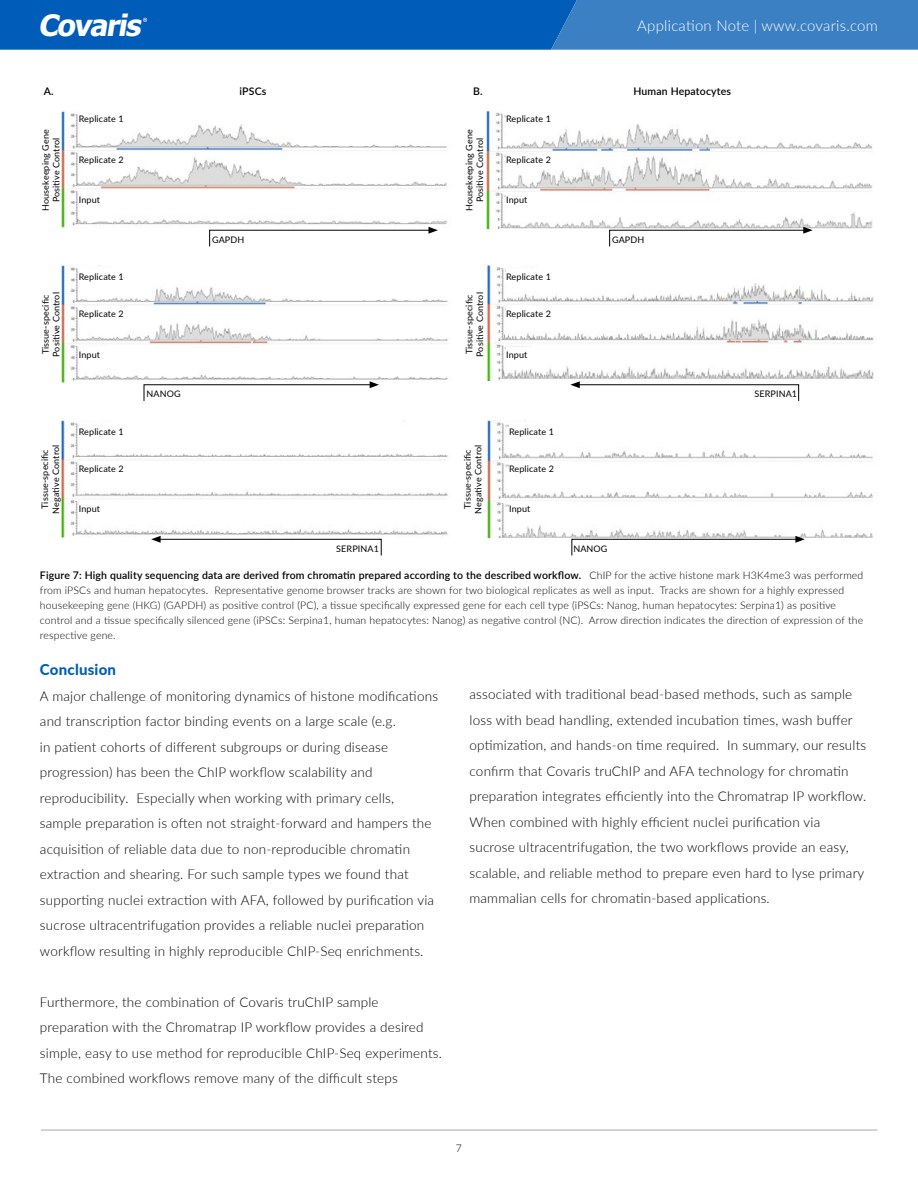
<style>
.page{position:relative;width:918px;height:1188px;background:#fff}
.page>*{position:absolute;margin:0;border:0;box-sizing:border-box;transform-origin:0 0}
.t1{font:italic 700 29.55px "Tahoma";color:#fff}
.t2{font:300 15px "Lato";letter-spacing:.015em;color:#fff}
.t3{font:800 15px "Lato";letter-spacing:.015em;color:#005cb9}
.t4{font:300 13.5px/25.5px "Lato";letter-spacing:.015em;color:#000}
.t5{font:300 10.5px/15px "Lato";letter-spacing:.015em;color:#000}
.t6{font:600 10.5px "Lato";letter-spacing:.015em;color:#000}
.t7{font:9px/10.8px "Lato";letter-spacing:.015em;color:#000;text-align:center}
.s1{font-weight:600}
</style>
<div class="page">
<svg style="left:0;top:0;width:918px;height:50px;background:#186abd"></svg>
<hr style="left:41px;top:1130px;width:836px;height:1px;background:#a7a9ac">
<img style="left:61px;top:111px;width:386px;height:118px">
<div style="left:79px;top:111px;width:65px;height:15px;background:#fff"></div>
<div style="left:79px;top:152px;width:65px;height:14px;background:#fff"></div>
<div style="left:79px;top:192px;width:65px;height:15px;background:#fff"></div>
<svg style="left:209px;top:227px;width:229px;height:20px"></svg>
<img style="left:487px;top:111px;width:386px;height:118px">
<div style="left:506px;top:111px;width:65px;height:15px;background:#fff"></div>
<div style="left:506px;top:152px;width:65px;height:14px;background:#fff"></div>
<div style="left:506px;top:192px;width:65px;height:15px;background:#fff"></div>
<svg style="left:609px;top:227px;width:204px;height:20px"></svg>
<img style="left:61px;top:266px;width:387px;height:117px">
<div style="left:79px;top:269px;width:65px;height:15px;background:#fff"></div>
<div style="left:79px;top:306px;width:65px;height:15px;background:#fff"></div>
<div style="left:79px;top:347px;width:65px;height:14px;background:#fff"></div>
<svg style="left:143px;top:381px;width:236px;height:20px"></svg>
<img style="left:487px;top:266px;width:387px;height:115px">
<div style="left:506px;top:269px;width:65px;height:15px;background:#fff"></div>
<div style="left:506px;top:306px;width:65px;height:15px;background:#fff"></div>
<div style="left:506px;top:347px;width:65px;height:14px;background:#fff"></div>
<svg style="left:570px;top:381px;width:229px;height:20px"></svg>
<img style="left:61px;top:420px;width:387px;height:117px">
<div style="left:79px;top:424px;width:65px;height:14px;background:#fff"></div>
<div style="left:79px;top:461px;width:65px;height:14px;background:#fff"></div>
<div style="left:79px;top:501px;width:65px;height:15px;background:#fff"></div>
<svg style="left:151px;top:536px;width:231px;height:20px"></svg>
<img style="left:487px;top:420px;width:386px;height:118px">
<div style="left:509px;top:424px;width:65px;height:14px;background:#fff"></div>
<div style="left:509px;top:461px;width:65px;height:14px;background:#fff"></div>
<div style="left:509px;top:501px;width:65px;height:15px;background:#fff"></div>
<svg style="left:571px;top:536px;width:234px;height:20px"></svg>
<h1 class="t1" style="left:38px;top:6px;width:111px">Covaris</h1>
<p class="t2" style="left:637px;top:15px;width:242px">Application Note | www.covaris.com</p>
<p class="t6" style="left:44px;top:84px;width:11px">A.</p>
<p class="t6" style="left:240px;top:84px;width:28px">iPSCs</p>
<p class="t6" style="left:473px;top:84px;width:11px">B.</p>
<p class="t6" style="left:633px;top:84px;width:99px">Human Hepatocytes</p>
<p class="t7" style="left:79px;top:113px;width:46px">Replicate 1</p>
<p class="t7" style="left:79px;top:154px;width:46px">Replicate 2</p>
<p class="t7" style="left:79px;top:194px;width:23px">Input</p>
<p class="t7" style="left:212px;top:234px;width:34px">GAPDH</p>
<p class="t7" style="left:506px;top:113px;width:46px">Replicate 1</p>
<p class="t7" style="left:506px;top:154px;width:46px">Replicate 2</p>
<p class="t7" style="left:506px;top:194px;width:23px">Input</p>
<p class="t7" style="left:40px;top:211px;width:83px;rotate:-90deg">Housekeeping Gene<br>Positive Control</p>
<p class="t7" style="left:463px;top:211px;width:83px;rotate:-90deg">Housekeeping Gene<br>Positive Control</p>
<p class="t7" style="left:612px;top:234px;width:34px">GAPDH</p>
<p class="t7" style="left:40px;top:357px;width:66px;text-align:left;rotate:-90deg">Tissue-specific<br>Positive Control</p>
<p class="t7" style="left:79px;top:271px;width:46px">Replicate 1</p>
<p class="t7" style="left:79px;top:308px;width:46px">Replicate 2</p>
<p class="t7" style="left:79px;top:349px;width:23px">Input</p>
<p class="t7" style="left:39px;top:514px;width:71px;rotate:-90deg">Tissue-specific<br>Negative Control</p>
<p class="t7" style="left:79px;top:425px;width:46px">Replicate 1</p>
<p class="t7" style="left:79px;top:463px;width:46px">Replicate 2</p>
<p class="t7" style="left:79px;top:503px;width:23px">Input</p>
<p class="t7" style="left:146px;top:388px;width:36px">NANOG</p>
<p class="t7" style="left:336px;top:543px;width:44px">SERPINA1</p>
<p class="t7" style="left:463px;top:357px;width:66px;text-align:left;rotate:-90deg">Tissue-specific<br>Positive Control</p>
<p class="t7" style="left:506px;top:271px;width:46px">Replicate 1</p>
<p class="t7" style="left:506px;top:308px;width:46px">Replicate 2</p>
<p class="t7" style="left:506px;top:349px;width:23px">Input</p>
<p class="t7" style="left:462px;top:514px;width:71px;rotate:-90deg">Tissue-specific<br>Negative Control</p>
<p class="t7" style="left:509px;top:425px;width:46px">Replicate 1</p>
<p class="t7" style="left:509px;top:463px;width:46px">Replicate 2</p>
<p class="t7" style="left:509px;top:503px;width:23px">Input</p>
<p class="t7" style="left:573px;top:543px;width:36px">NANOG</p>
<p class="t7" style="left:754px;top:388px;width:44px">SERPINA1</p>
<p class="t5" style="left:40px;top:567px;width:825px"><span class="s1">Figure 7: High quality sequencing data are derived from chromatin prepared according to the described workflow.</span> ChIP for the active histone mark H3K4me3 was performed from iPSCs and human hepatocytes. Representative genome browser tracks are shown for two biological replicates as well as input. Tracks are shown for a highly expressed housekeeping gene (HKG) (GAPDH) as positive control (PC), a tissue specifically expressed gene for each cell type (iPSCs: Nanog, human hepatocytes: Serpina1) as positive control and a tissue specifically silenced gene (iPSCs: Serpina1, human hepatocytes: Nanog) as negative control (NC). Arrow direction indicates the direction of expression of the respective gene.</p>
<p class="t3" style="left:40px;top:659px;width:78px">Conclusion</p>
<p class="t4" style="left:40px;top:683px;width:400px">A major challenge of monitoring dynamics of histone modifications and transcription factor binding events on a large scale (e.g.<br>in patient cohorts of different subgroups or during disease progression) has been the ChIP workflow scalability and reproducibility. Especially when working with primary cells, sample preparation is often not straight-forward and hampers the acquisition of reliable data due to non-reproducible chromatin extraction and shearing. For such sample types we found that supporting nuclei extraction with AFA, followed by purification via sucrose ultracentrifugation provides a reliable nuclei preparation workflow resulting in highly reproducible ChIP-Seq enrichments.</p>
<p class="t4" style="left:40px;top:989px;width:404px">Furthermore, the combination of Covaris truChIP sample preparation with the Chromatrap IP workflow provides a desired simple, easy to use method for reproducible ChIP-Seq experiments.<br>The combined workflows remove many of the difficult steps</p>
<p class="t4" style="left:470px;top:681px;width:398px">associated with traditional bead-based methods, such as sample loss with bead handling, extended incubation times, wash buffer optimization, and hands-on time required. In summary, our results confirm that Covaris truChIP and AFA technology for chromatin preparation integrates efficiently into the Chromatrap IP workflow.<br>When combined with highly efficient nuclei purification via sucrose ultracentrifugation, the two workflows provide an easy, scalable, and reliable method to prepare even hard to lyse primary mammalian cells for chromatin-based applications.</p>
<p class="t5" style="left:456px;top:1140px;width:8px">7</p>
</div>
